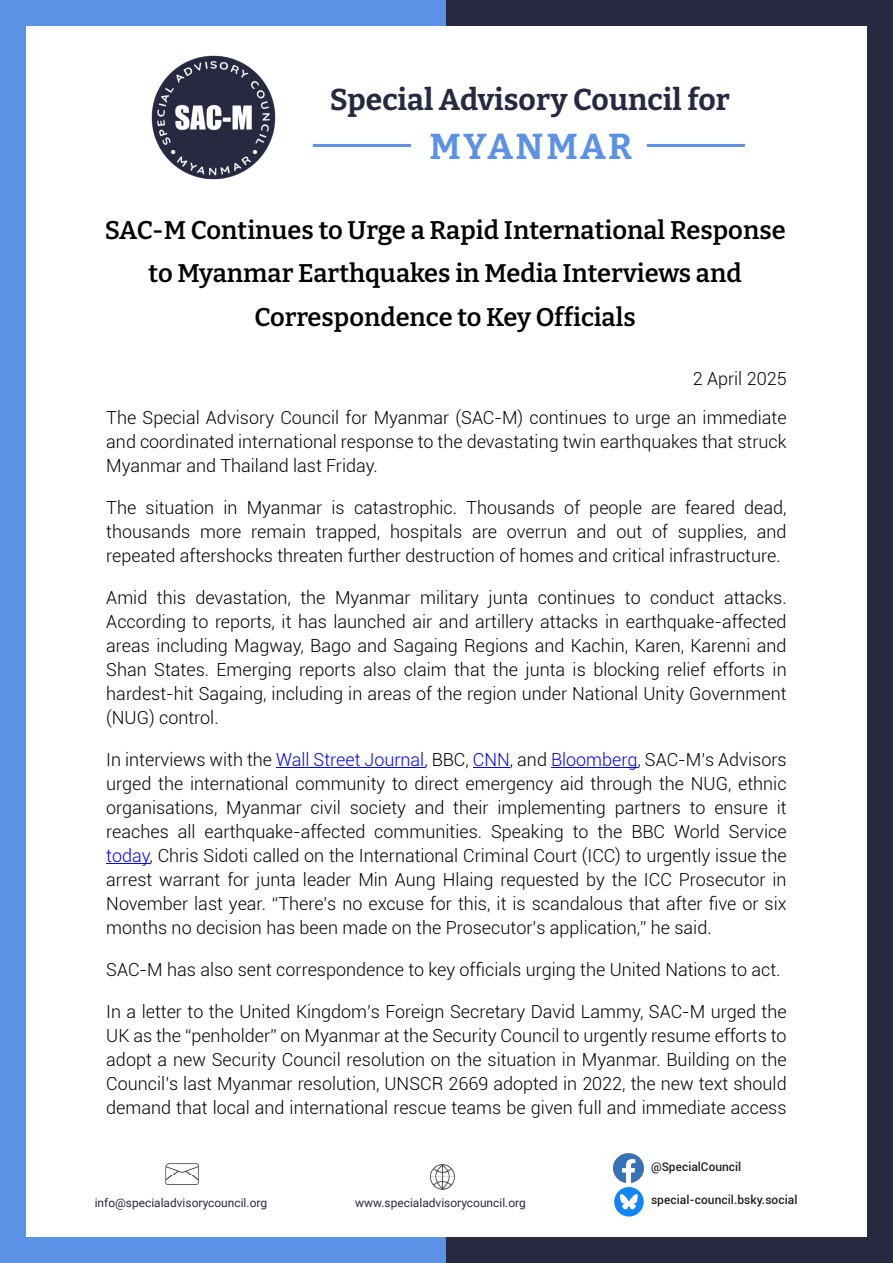
<style>
.page{position:relative;width:893px;height:1263px;background:#fff}
.page>*{position:absolute;margin:0;border:0;box-sizing:border-box;transform-origin:0 0}
.t1{font:700 36px "Bitter";letter-spacing:.065em;color:#5b92e5}
.t2{font:700 30px "Bitter";letter-spacing:.005em;color:#262940}
.t3{font:600 25.5px "Bitter";color:#000}
.t4{font:300 18px "Roboto";color:#000}
.t5{font:12px "Roboto";color:#262940}
.t6{font:500 12px "Roboto";letter-spacing:.005em;color:#231f20}
.s1{color:#00f}
</style>
<div class="page">
<div style="left:0;top:0;width:446px;height:25px;background:#5b92e5"></div>
<div style="left:0;top:1238px;width:446px;height:25px;background:#5b92e5"></div>
<div style="left:0;top:0;width:25px;height:1263px;background:#5b92e5"></div>
<div style="left:447px;top:0;width:446px;height:25px;background:#262940"></div>
<div style="left:446px;top:1238px;width:447px;height:25px;background:#262940"></div>
<div style="left:868px;top:0;width:25px;height:1263px;background:#262940"></div>
<img style="left:151px;top:55px;width:125px;height:125px">
<hr style="left:314px;top:144px;width:95px;height:3px;background:#5b92e5">
<hr style="left:648px;top:144px;width:95px;height:3px;background:#5b92e5">
<img style="left:429px;top:1164px;width:27px;height:25px">
<img style="left:166px;top:1164px;width:32px;height:20px">
<img style="left:614px;top:1153px;width:30px;height:29px">
<div style="left:614px;top:1187px;width:30px;height:29px;background:#1185fe;border-radius:50%"></div>
<img style="left:620px;top:1195px;width:17px;height:15px">
<hr style="left:276px;top:767px;width:148px;height:1px;background:#00f">
<hr style="left:473px;top:767px;width:37px;height:1px;background:#00f">
<hr style="left:551px;top:767px;width:86px;height:1px;background:#00f">
<hr style="left:106px;top:863px;width:44px;height:1px;background:#00f">
<h2 class="t2" style="left:330px;top:82px;width:401px">Special Advisory Council for</h2>
<h1 class="t1" style="left:429px;top:125px;width:204px">MYANMAR</h1>
<p class="t3" style="left:105px;top:215px;width:682px">SAC-M Continues to Urge a Rapid International Response</p>
<p class="t3" style="left:149px;top:259px;width:595px">to Myanmar Earthquakes in Media Interviews and</p>
<p class="t3" style="left:254px;top:302px;width:383px">Correspondence to Key Officials</p>
<p class="t4" style="left:693px;top:372px;width:96px">2 April 2025</p>
<p class="t4" style="left:106px;top:410px;width:682px">The Special Advisory Council for Myanmar (SAC-M) continues to urge an immediate</p>
<p class="t4" style="left:106px;top:434px;width:682px">and coordinated international response to the devastating twin earthquakes that struck</p>
<p class="t4" style="left:106px;top:458px;width:273px">Myanmar and Thailand last Friday.</p>
<p class="t4" style="left:106px;top:500px;width:682px">The situation in Myanmar is catastrophic. Thousands of people are feared dead,</p>
<p class="t4" style="left:106px;top:524px;width:682px">thousands more remain trapped, hospitals are overrun and out of supplies, and</p>
<p class="t4" style="left:106px;top:548px;width:676px">repeated aftershocks threaten further destruction of homes and critical infrastructure.</p>
<p class="t4" style="left:106px;top:590px;width:682px">Amid this devastation, the Myanmar military junta continues to conduct attacks.</p>
<p class="t4" style="left:106px;top:614px;width:682px">According to reports, it has launched air and artillery attacks in earthquake-affected</p>
<p class="t4" style="left:106px;top:638px;width:682px">areas including Magway, Bago and Sagaing Regions and Kachin, Karen, Karenni and</p>
<p class="t4" style="left:106px;top:662px;width:682px">Shan States. Emerging reports also claim that the junta is blocking relief efforts in</p>
<p class="t4" style="left:106px;top:686px;width:682px">hardest-hit Sagaing, including in areas of the region under National Unity Government</p>
<p class="t4" style="left:106px;top:710px;width:114px">(NUG) control.</p>
<p class="t4" style="left:106px;top:752px;width:682px">In interviews with the <span class="s1">Wall Street Journal</span>, BBC, <span class="s1">CNN</span>, and <span class="s1">Bloomberg</span>, SAC-M’s Advisors</p>
<p class="t4" style="left:106px;top:776px;width:682px">urged the international community to direct emergency aid through the NUG, ethnic</p>
<p class="t4" style="left:106px;top:800px;width:682px">organisations, Myanmar civil society and their implementing partners to ensure it</p>
<p class="t4" style="left:106px;top:824px;width:682px">reaches all earthquake-affected communities. Speaking to the BBC World Service</p>
<p class="t4" style="left:106px;top:848px;width:682px"><span class="s1">today</span>, Chris Sidoti called on the International Criminal Court (ICC) to urgently issue the</p>
<p class="t4" style="left:106px;top:872px;width:682px">arrest warrant for junta leader Min Aung Hlaing requested by the ICC Prosecutor in</p>
<p class="t4" style="left:106px;top:896px;width:682px">November last year. “There’s no excuse for this, it is scandalous that after five or six</p>
<p class="t4" style="left:106px;top:920px;width:607px">months no decision has been made on the Prosecutor’s application,” he said.</p>
<p class="t4" style="left:106px;top:962px;width:676px">SAC-M has also sent correspondence to key officials urging the United Nations to act.</p>
<p class="t4" style="left:106px;top:1004px;width:682px">In a letter to the United Kingdom’s Foreign Secretary David Lammy, SAC-M urged the</p>
<p class="t4" style="left:106px;top:1028px;width:682px">UK as the “penholder” on Myanmar at the Security Council to urgently resume efforts to</p>
<p class="t4" style="left:106px;top:1052px;width:682px">adopt a new Security Council resolution on the situation in Myanmar. Building on the</p>
<p class="t4" style="left:106px;top:1076px;width:682px">Council’s last Myanmar resolution, UNSCR 2669 adopted in 2022, the new text should</p>
<p class="t4" style="left:106px;top:1100px;width:682px">demand that local and international rescue teams be given full and immediate access</p>
<p class="t5" style="left:95px;top:1198px;width:174px">info@specialadvisorycouncil.org</p>
<p class="t5" style="left:355px;top:1198px;width:172px">www.specialadvisorycouncil.org</p>
<p class="t6" style="left:651px;top:1162px;width:92px">@SpecialCouncil</p>
<p class="t6" style="left:651px;top:1194px;width:148px">special-council.bsky.social</p>
</div>
